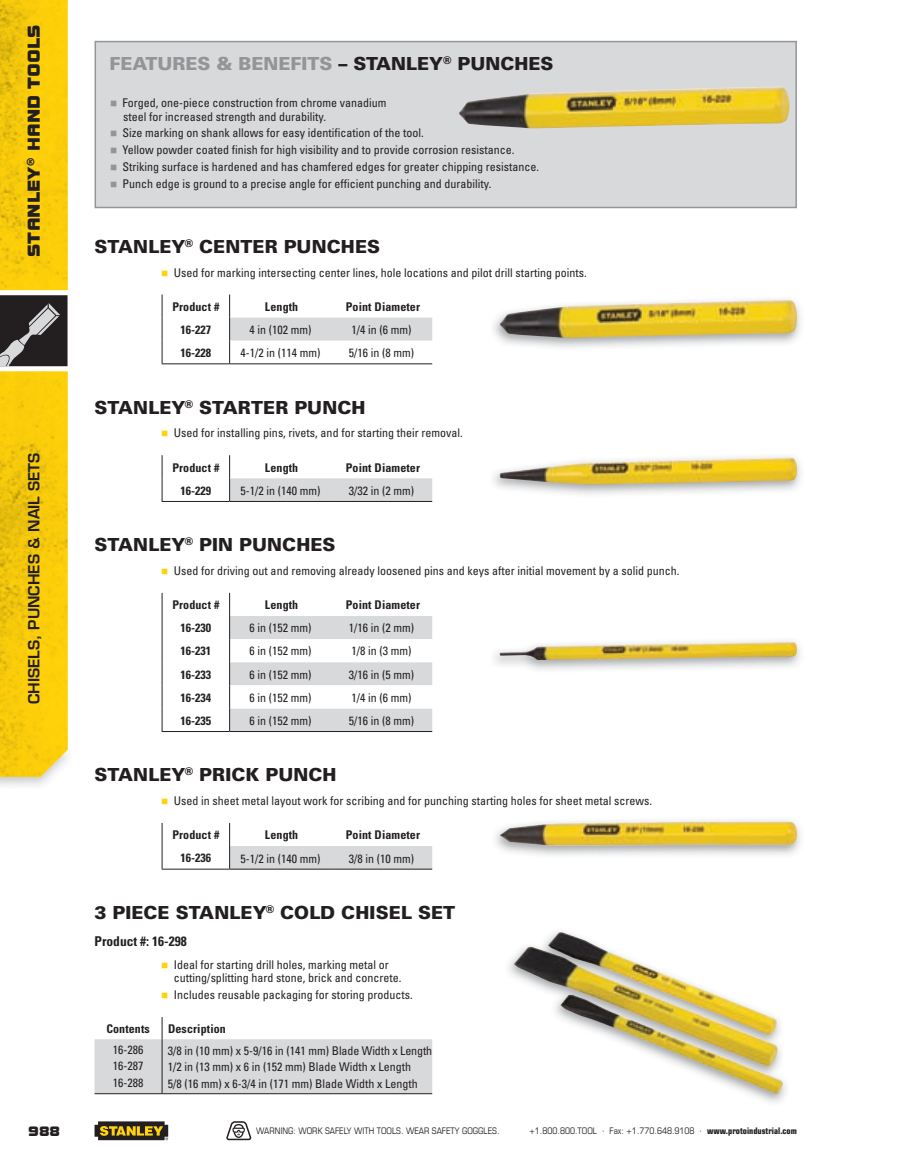
<style>
.page{position:relative;width:905px;height:1175px;background:#fff}
.page>*{position:absolute;margin:0;border:0;box-sizing:border-box;transform-origin:0 0}
.t1{font:900 18px "Univers";letter-spacing:.005em;color:#231f20}
.t2{font:900 18px "Univers";color:#939598}
.t3{font:18px "Bolt EF";color:#231f20}
.t4{font:600 15px "Eurostile LT Std";color:#231f20}
.t5{font:14.25px "Bolt EF";color:#231f20}
.t6{font:700 condensed 13.5px "Univers";color:#231f20}
.t7{font:condensed 12px/13.5px "Univers";color:#231f20}
.t8{font:700 condensed 12px "Univers";letter-spacing:.01em;color:#231f20}
.t9{font:condensed 12px/16.5px "Univers LT Std";color:#231f20;text-align:justify}
.t10{font:700 condensed 12px "Univers LT Std";letter-spacing:.01em;color:#231f20}
.t11{font:condensed 9px "Eurostile LT Std";color:#231f20}
.s1{color:#231f20}
.s2{color:#939598}
.s3{color:#fed20e}
.s4{font-weight:700}
</style>
<div class="page">
<svg style="left:162px;top:294px;width:1px;height:69px"></svg>
<svg style="left:229px;top:294px;width:203px;height:70px"></svg>
<hr style="left:162px;top:363px;width:68px;height:1px;background:#231f20">
<hr style="left:230px;top:501px;width:101px;height:1px;background:#231f20">
<hr style="left:331px;top:501px;width:101px;height:1px;background:#231f20">
<svg style="left:162px;top:455px;width:1px;height:46px"></svg>
<svg style="left:229px;top:455px;width:203px;height:46px"></svg>
<hr style="left:162px;top:501px;width:68px;height:1px;background:#231f20">
<hr style="left:230px;top:731px;width:101px;height:1px;background:#231f20">
<hr style="left:331px;top:731px;width:101px;height:1px;background:#231f20">
<svg style="left:161px;top:593px;width:271px;height:138px"></svg>
<hr style="left:162px;top:731px;width:68px;height:1px;background:#231f20">
<svg style="left:162px;top:823px;width:1px;height:45px"></svg>
<svg style="left:229px;top:823px;width:203px;height:46px"></svg>
<hr style="left:162px;top:868px;width:68px;height:1px;background:#231f20">
<hr style="left:162px;top:1093px;width:270px;height:1px;background:#231f20">
<hr style="left:94px;top:1093px;width:68px;height:1px;background:#231f20">
<svg style="left:94px;top:1017px;width:338px;height:76px"></svg>
<div style="left:95px;top:42px;width:701px;height:165px;background:#d8d9db"></div>
<div style="left:94px;top:41px;width:702px;height:167px;border:2px solid #939598"></div>
<img style="left:459px;top:86px;width:330px;height:43px">
<img style="left:499px;top:300px;width:298px;height:38px">
<img style="left:500px;top:457px;width:297px;height:28px">
<img style="left:500px;top:642px;width:297px;height:18px">
<img style="left:499px;top:821px;width:298px;height:25px">
<img style="left:514px;top:932px;width:269px;height:162px">
<img style="left:0;top:776px;width:51px;height:10px">
<img style="left:0;top:0;width:68px;height:776px">
<svg style="left:227px;top:1121px;width:25px;height:19px"></svg>
<svg style="left:94px;top:1121px;width:74px;height:19px"></svg>
<svg style="left:0;top:290px;width:68px;height:81px;background:#5b5859"></svg>
<h1 class="t3" style="left:24px;top:257px;width:234px;rotate:-90deg">Stanley® Hand toolS</h1>
<p class="t4" style="left:24px;top:704px;width:253px;rotate:-90deg">Chisels, PunChes &amp; nail sets</p>
<h1 class="t2" style="left:110px;top:52px;width:445px">FEATURES &amp; BENEFITS <span class="s1">– STANLEY</span><sup>®</sup> <span class="s1">PUNCHES</span></h1>
<p class="t7" style="left:123px;top:96px;width:265px;text-indent:-13px"><span class="s2">■</span> Forged, one-piece construction from chrome vanadium steel for increased strength and durability.</p>
<p class="t7" style="left:110px;top:126px;width:315px"><span class="s2">■</span> Size marking on shank allows for easy identification of the tool.</p>
<p class="t7" style="left:110px;top:143px;width:406px"><span class="s2">■</span> Yellow powder coated finish for high visibility and to provide corrosion resistance.</p>
<p class="t7" style="left:110px;top:160px;width:430px"><span class="s2">■</span> Striking surface is hardened and has chamfered edges for greater chipping resistance.</p>
<p class="t7" style="left:110px;top:176px;width:383px"><span class="s2">■</span> Punch edge is ground to a precise angle for efficient punching and durability.</p>
<h1 class="t1" style="left:94px;top:235px;width:287px">STANLEY<sup>®</sup> CENTER PUNCHES</h1>
<p class="t7" style="left:161px;top:265px;width:427px"><span class="s3">■</span> Used for marking intersecting center lines, hole locations and pilot drill starting points.</p>
<p class="t8" style="left:172px;top:299px;width:48px">Product #</p>
<p class="t8" style="left:265px;top:299px;width:35px">Length</p>
<p class="t8" style="left:346px;top:299px;width:76px">Point Diameter</p>
<p class="t8" style="left:180px;top:322px;width:32px">16-227</p>
<p class="t7" style="left:249px;top:323px;width:63px">4 in (102 mm)</p>
<p class="t7" style="left:351px;top:323px;width:61px">1/4 in (6 mm)</p>
<p class="t8" style="left:180px;top:345px;width:32px">16-228</p>
<p class="t7" style="left:240px;top:346px;width:81px">4-1/2 in (114 mm)</p>
<p class="t7" style="left:349px;top:346px;width:67px">5/16 in (8 mm)</p>
<h1 class="t1" style="left:94px;top:396px;width:272px">STANLEY<sup>®</sup> STARTER PUNCH</h1>
<p class="t7" style="left:161px;top:426px;width:303px"><span class="s3">■</span> Used for installing pins, rivets, and for starting their removal.</p>
<p class="t8" style="left:172px;top:460px;width:48px">Product #</p>
<p class="t8" style="left:265px;top:460px;width:35px">Length</p>
<p class="t8" style="left:346px;top:460px;width:76px">Point Diameter</p>
<p class="t8" style="left:180px;top:483px;width:32px">16-229</p>
<p class="t7" style="left:240px;top:484px;width:81px">5-1/2 in (140 mm)</p>
<p class="t7" style="left:349px;top:484px;width:67px">3/32 in (2 mm)</p>
<h1 class="t1" style="left:94px;top:533px;width:242px">STANLEY<sup>®</sup> PIN PUNCHES</h1>
<p class="t7" style="left:161px;top:563px;width:520px"><span class="s3">■</span> Used for driving out and removing already loosened pins and keys after initial movement by a solid punch.</p>
<p class="t8" style="left:172px;top:597px;width:48px">Product #</p>
<p class="t8" style="left:265px;top:597px;width:35px">Length</p>
<p class="t8" style="left:346px;top:597px;width:76px">Point Diameter</p>
<p class="t8" style="left:180px;top:620px;width:32px">16-230</p>
<p class="t7" style="left:249px;top:621px;width:63px">6 in (152 mm)</p>
<p class="t7" style="left:349px;top:621px;width:67px">1/16 in (2 mm)</p>
<p class="t8" style="left:180px;top:644px;width:32px">16-231</p>
<p class="t7" style="left:249px;top:644px;width:63px">6 in (152 mm)</p>
<p class="t7" style="left:351px;top:644px;width:61px">1/8 in (3 mm)</p>
<p class="t8" style="left:180px;top:667px;width:32px">16-233</p>
<p class="t7" style="left:249px;top:667px;width:63px">6 in (152 mm)</p>
<p class="t7" style="left:349px;top:667px;width:67px">3/16 in (5 mm)</p>
<p class="t8" style="left:180px;top:690px;width:32px">16-234</p>
<p class="t7" style="left:249px;top:690px;width:63px">6 in (152 mm)</p>
<p class="t7" style="left:351px;top:690px;width:61px">1/4 in (6 mm)</p>
<p class="t8" style="left:180px;top:713px;width:32px">16-235</p>
<p class="t7" style="left:249px;top:714px;width:63px">6 in (152 mm)</p>
<p class="t7" style="left:349px;top:714px;width:67px">5/16 in (8 mm)</p>
<h1 class="t1" style="left:94px;top:763px;width:243px">STANLEY<sup>®</sup> PRICK PUNCH</h1>
<p class="t7" style="left:161px;top:793px;width:492px"><span class="s3">■</span> Used in sheet metal layout work for scribing and for punching starting holes for sheet metal screws.</p>
<p class="t8" style="left:172px;top:827px;width:48px">Product #</p>
<p class="t8" style="left:265px;top:827px;width:35px">Length</p>
<p class="t8" style="left:346px;top:827px;width:76px">Point Diameter</p>
<p class="t8" style="left:180px;top:850px;width:32px">16-236</p>
<p class="t7" style="left:240px;top:851px;width:81px">5-1/2 in (140 mm)</p>
<p class="t7" style="left:349px;top:851px;width:67px">3/8 in (10 mm)</p>
<h1 class="t1" style="left:94px;top:901px;width:362px">3 PIECE STANLEY<sup>®</sup> COLD CHISEL SET</h1>
<p class="t6" style="left:95px;top:932px;width:94px">Product #: 16-298</p>
<p class="t7" style="left:174px;top:957px;width:229px;text-indent:-13px"><span class="s3">■</span> Ideal for starting drill holes, marking metal or cutting/splitting hard stone, brick and concrete.</p>
<p class="t7" style="left:161px;top:987px;width:253px"><span class="s3">■</span> Includes reusable packaging for storing products.</p>
<p class="t10" style="left:106px;top:1020px;width:45px">Contents</p>
<p class="t10" style="left:168px;top:1020px;width:59px">Description</p>
<p class="t9" style="left:113px;top:1041px;width:32px">16-286<br>16-287<br>16-288</p>
<p class="t9" style="left:168px;top:1042px;width:266px;text-align:left">3/8 in (10 mm) x 5-9/16 in (141 mm) Blade Width x Length<br>1/2 in (13 mm) x 6 in (152 mm) Blade Width x Length<br>5/8 (16 mm) x 6-3/4 in (171 mm) Blade Width x Length</p>
<p class="t5" style="left:28px;top:1122px;width:34px">988</p>
<p class="t11" style="left:256px;top:1125px;width:245px">WARNING: WORK SAFELY WITH TOOLS. WEAR SAFETY GOGGLES.</p>
<p class="t11" style="left:529px;top:1125px;width:269px">+1.800.800.TOOL · Fax: +1.770.648.9108 · <span class="s4">www.protoindustrial.com</span></p>
</div>
